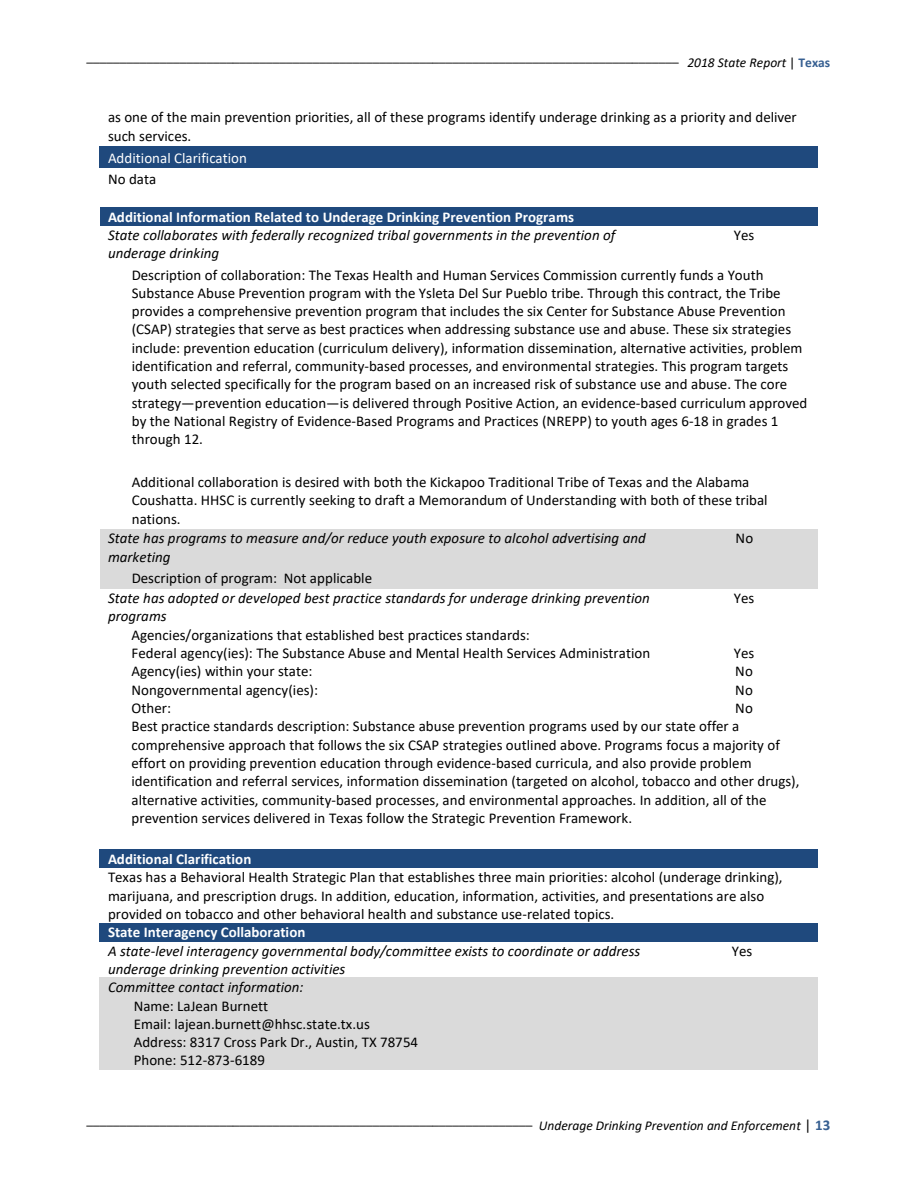
<style>
.page{position:relative;width:918px;height:1188px;background:#fff}
.page>*{position:absolute;margin:0;border:0;box-sizing:border-box;transform-origin:0 0}
.t1{font:15px/18.3px "Calibri";color:#000}
.t2{font:italic 15px/18.3px "Calibri";letter-spacing:.005em;color:#000}
.t3{font:700 15px "Calibri";color:#fff}
.t4{font:15px "Calibri";color:#fff}
.t5{font:13.5px "Calibri";color:#000}
.s1{font-style:italic}
.s2{font-weight:700;color:#365f91}
.s3{font-size:15px}
.s4{font-weight:700;font-size:15px;color:#365f91}
</style>
<div class="page">
<div style="left:100px;top:146px;width:718px;height:21px;background:#1f497d"></div>
<div style="left:100px;top:207px;width:570px;height:19px;background:#1f497d"></div>
<div style="left:670px;top:207px;width:148px;height:19px;background:#1f497d"></div>
<div style="left:100px;top:529px;width:571px;height:59px;background:#dadada"></div>
<div style="left:671px;top:529px;width:147px;height:59px;background:#dadada"></div>
<div style="left:100px;top:850px;width:718px;height:18px;background:#1f497d"></div>
<div style="left:100px;top:923px;width:718px;height:18px;background:#1f497d"></div>
<div style="left:100px;top:978px;width:718px;height:18px;background:#dadada"></div>
<div style="left:100px;top:996px;width:718px;height:73px;background:#dadada"></div>
<p class="t5" style="left:87px;top:47px;width:745px">_________________________________________________________________________________________ <span class="s1">2018 State Report</span> | <span class="s2">Texas</span></p>
<p class="t1" style="left:108px;top:108px;width:690px">as one of the main prevention priorities, all of these programs identify underage drinking as a priority and deliver such services.</p>
<p class="t4" style="left:108px;top:148px;width:141px">Additional Clarification</p>
<p class="t1" style="left:108px;top:169px;width:50px">No data</p>
<p class="t3" style="left:108px;top:206px;width:468px">Additional Information Related to Underage Drinking Prevention Programs</p>
<p class="t2" style="left:108px;top:225px;width:509px">State collaborates with federally recognized tribal governments in the prevention of underage drinking</p>
<p class="t1" style="left:734px;top:225px;width:22px">Yes</p>
<p class="t1" style="left:132px;top:265px;width:677px">Description of collaboration: The Texas Health and Human Services Commission currently funds a Youth Substance Abuse Prevention program with the Ysleta Del Sur Pueblo tribe. Through this contract, the Tribe provides a comprehensive prevention program that includes the six Center for Substance Abuse Prevention (CSAP) strategies that serve as best practices when addressing substance use and abuse. These six strategies include: prevention education (curriculum delivery), information dissemination, alternative activities, problem identification and referral, community-based processes, and environmental strategies. This program targets youth selected specifically for the program based on an increased risk of substance use and abuse. The core strategy—prevention education—is delivered through Positive Action, an evidence-based curriculum approved by the National Registry of Evidence-Based Programs and Practices (NREPP) to youth ages 6-18 in grades 1 through 12.</p>
<p class="t1" style="left:132px;top:472px;width:637px">Additional collaboration is desired with both the Kickapoo Traditional Tribe of Texas and the Alabama<br>Coushatta. HHSC is currently seeking to draft a Memorandum of Understanding with both of these tribal nations.</p>
<p class="t2" style="left:108px;top:529px;width:539px">State has programs to measure and/or reduce youth exposure to alcohol advertising and marketing</p>
<p class="t1" style="left:132px;top:569px;width:242px">Description of program: Not applicable</p>
<p class="t1" style="left:736px;top:529px;width:19px">No</p>
<p class="t2" style="left:108px;top:588px;width:543px">State has adopted or developed best practice standards for underage drinking prevention programs</p>
<p class="t1" style="left:734px;top:588px;width:22px">Yes</p>
<p class="t1" style="left:132px;top:625px;width:400px">Agencies/organizations that established best practices standards:</p>
<p class="t1" style="left:132px;top:644px;width:520px">Federal agency(ies): The Substance Abuse and Mental Health Services Administration</p>
<p class="t1" style="left:734px;top:644px;width:22px">Yes</p>
<p class="t1" style="left:132px;top:662px;width:182px">Agency(ies) within your state:</p>
<p class="t1" style="left:735px;top:662px;width:19px">No</p>
<p class="t1" style="left:132px;top:680px;width:188px">Nongovernmental agency(ies):</p>
<p class="t1" style="left:735px;top:680px;width:19px">No</p>
<p class="t1" style="left:132px;top:698px;width:41px">Other:</p>
<p class="t1" style="left:735px;top:698px;width:19px">No</p>
<p class="t1" style="left:132px;top:717px;width:669px">Best practice standards description: Substance abuse prevention programs used by our state offer a comprehensive approach that follows the six CSAP strategies outlined above. Programs focus a majority of effort on providing prevention education through evidence-based curricula, and also provide problem identification and referral services, information dissemination (targeted on alcohol, tobacco and other drugs), alternative activities, community-based processes, and environmental approaches. In addition, all of the prevention services delivered in Texas follow the Strategic Prevention Framework.</p>
<p class="t3" style="left:108px;top:848px;width:145px">Additional Clarification</p>
<p class="t1" style="left:108px;top:868px;width:676px">Texas has a Behavioral Health Strategic Plan that establishes three main priorities: alcohol (underage drinking), marijuana, and prescription drugs. In addition, education, information, activities, and presentations are also provided on tobacco and other behavioral health and substance use-related topics.</p>
<p class="t3" style="left:108px;top:922px;width:199px">State Interagency Collaboration</p>
<p class="t2" style="left:108px;top:941px;width:534px">A state-level interagency governmental body/committee exists to coordinate or address underage drinking prevention activities</p>
<p class="t1" style="left:732px;top:941px;width:22px">Yes</p>
<p class="t2" style="left:108px;top:977px;width:197px">Committee contact information:</p>
<p class="t1" style="left:134px;top:996px;width:136px">Name: LaJean Burnett</p>
<p class="t1" style="left:134px;top:1014px;width:238px">Email: lajean.burnett@hhsc.state.tx.us</p>
<p class="t1" style="left:134px;top:1033px;width:286px">Address: 8317 Cross Park Dr., Austin, TX 78754<br>Phone: 512-873-6189</p>
<p class="t5" style="left:87px;top:1110px;width:745px">___________________________________________________________________ <span class="s1">Underage Drinking Prevention and Enforcement</span> <span class="s3">|</span> <span class="s4">13</span></p>
</div>
